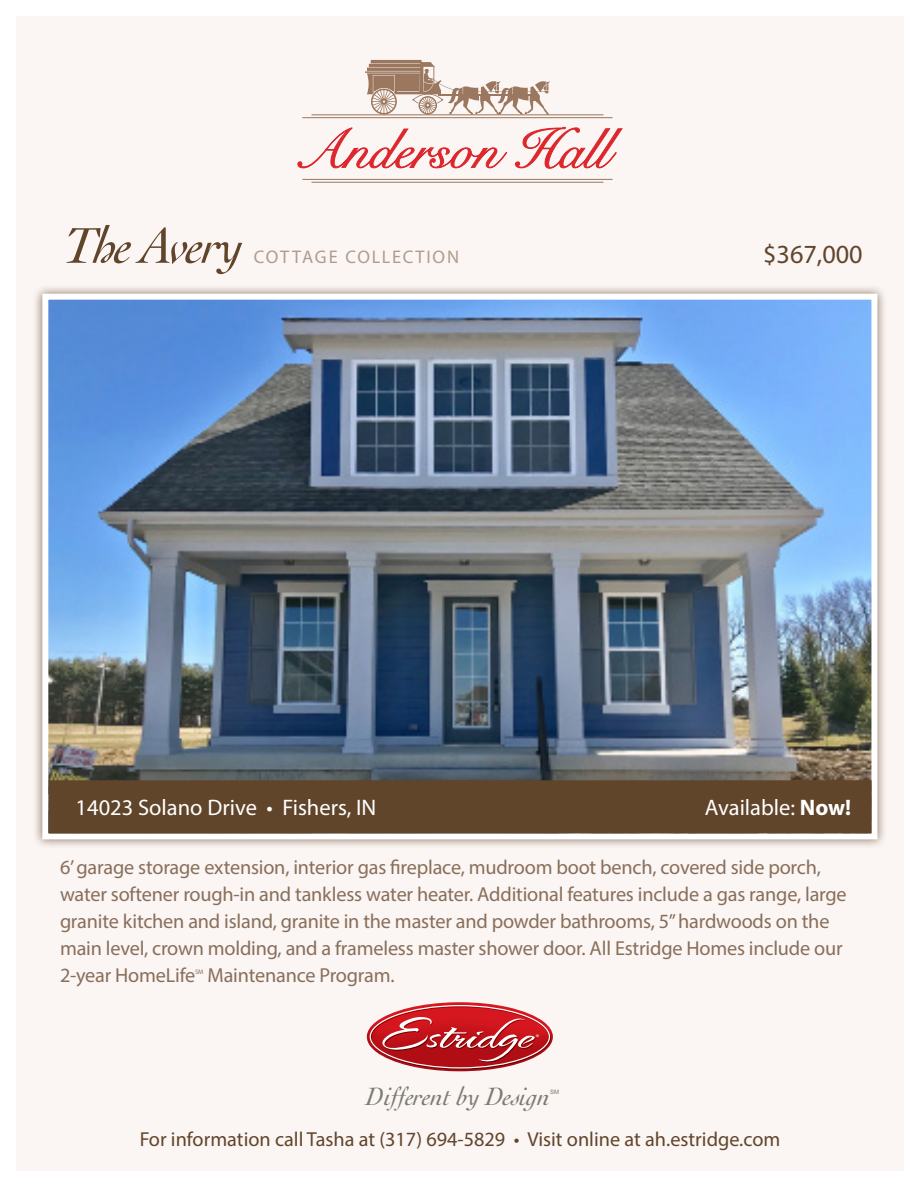
<style>
.page{position:relative;width:918px;height:1188px;background:#fff}
.page>*{position:absolute;margin:0;border:0;box-sizing:border-box;transform-origin:0 0}
.t1{font:italic 26.25px "Cochin";color:#7b7b70}
.t2{font:26.25px "Myriad Pro";color:#61452b}
.t3{font:22.5px "Myriad Pro";color:#fff}
.t4{font:20.25px/27px "Myriad Pro";letter-spacing:-.01em;color:#886f5b}
.t5{font:20.25px "Myriad Pro";color:#61452b}
.t6{font:18.3px "Myriad Pro";letter-spacing:.095em;color:#b09c8e}
.t7{font:8.25px "Myriad Pro";color:#fff}
.t8{font:6.6px "Myriad Pro";color:#886f5b}
.t9{font:6px "Arial";color:#7b7b70}
.s1{font-family:"Cochin";font-style:italic;font-size:53.1px;color:#61452b}
.s2{font-weight:700}
</style>
<div class="page">
<div style="left:16px;top:16px;width:888px;height:1155px;background:#fbf5f3"></div>
<div style="left:33px;top:284px;width:854px;height:565px;background:#61452b;opacity:.75"></div>
<img style="left:49px;top:301px;width:821px;height:479px">
<div style="left:42px;top:294px;width:835px;height:545px;border:6px solid #fff"></div>
<svg style="left:367px;top:1002px;width:186px;height:69px"></svg>
<svg style="left:297px;top:127px;width:211px;height:56px"></svg>
<svg style="left:515px;top:126px;width:108px;height:43px"></svg>
<hr style="left:302px;top:117px;width:311px;height:1px;background:#9a775e">
<hr style="left:302px;top:179px;width:311px;height:1px;background:#9a775e">
<hr style="left:312px;top:182px;width:291px;height:1px;background:#9a775e">
<hr style="left:312px;top:114px;width:291px;height:1px;background:#9a775e">
<svg style="left:365px;top:60px;width:185px;height:55px"></svg>
<div style="left:49px;top:780px;width:823px;height:53px;background:#61452b"></div>
<p class="t6" style="left:63px;top:245px;width:397px"><span class="s1">The Avery</span> COTTAGE COLLECTION</p>
<p class="t2" style="left:763px;top:238px;width:101px">$367,000</p>
<p class="t3" style="left:76px;top:794px;width:302px">14023 Solano Drive • Fishers, IN</p>
<p class="t3" style="left:705px;top:794px;width:148px">Available: <span class="s2">Now!</span></p>
<p class="t4" style="left:60px;top:854px;width:788px">6’ garage storage extension, interior gas fireplace, mudroom boot bench, covered side porch, water softener rough-in and tankless water heater. Additional features include a gas range, large granite kitchen and island, granite in the master and powder bathrooms, 5” hardwoods on the main level, crown molding, and a frameless master shower door. All Estridge Homes include our 2-year HomeLife</p>
<p class="t8" style="left:195px;top:968px;width:10px">SM</p>
<p class="t4" style="left:208px;top:962px;width:189px">Maintenance Program.</p>
<p class="t7" style="left:536px;top:1032px;width:5px">®</p>
<p class="t1" style="left:366px;top:1082px;width:186px">Different by Design</p>
<p class="t9" style="left:550px;top:1088px;width:11px">SM</p>
<p class="t5" style="left:140px;top:1127px;width:642px">For information call Tasha at (317) 694-5829 • Visit online at ah.estridge.com</p>
</div>
